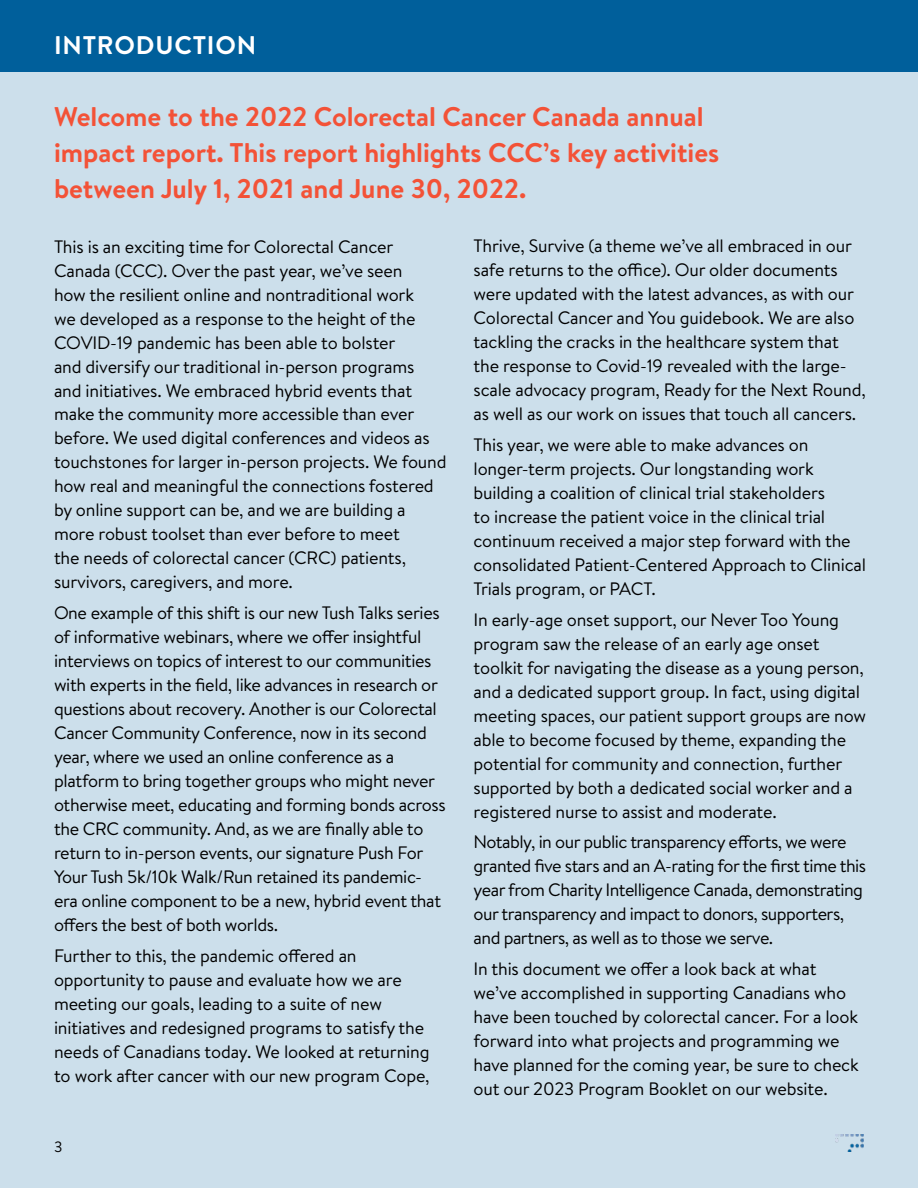
<style>
.page{position:relative;width:918px;height:1188px;background:#fff}
.page>*{position:absolute;margin:0;border:0;box-sizing:border-box;transform-origin:0 0}
.t1{font:700 27px/36px "Brandon Text";color:#f35237}
.t2{font:700 25.5px "Brandon Text";letter-spacing:.03em;color:#fff}
.t3{font:18px/24px "Brandon Text";letter-spacing:-.01em;color:#000}
.t4{font:18px/24px "Brandon Text";letter-spacing:-.03em;color:#000}
.t5{font:15px "Brandon Text";color:#000}
</style>
<div class="page">
<div style="left:0;top:71px;width:918px;height:1117px;background:#ccdfeb"></div>
<div style="left:0;top:0;width:918px;height:71px;background:#005f9b"></div>
<img style="left:836px;top:1134px;width:28px;height:18px">
<h2 class="t2" style="left:54px;top:35px;width:203px">INTRODUCTION</h2>
<h1 class="t1" style="left:54px;top:101px;width:667px">Welcome to the 2022 Colorectal Cancer Canada annual impact report. This report highlights CCC’s key activities between July 1, 2021 and June 30, 2022.</h1>
<p class="t3" style="left:54px;top:236px;width:394px">This is an exciting time for Colorectal Cancer Canada (CCC). Over the past year, we’ve seen<br>how the resilient online and nontraditional work<br>we developed as a response to the height of the COVID-19 pandemic has been able to bolster<br>and diversify our traditional in-person programs and initiatives. We embraced hybrid events that make the community more accessible than ever before. We used digital conferences and videos as touchstones for larger in-person projects. We found how real and meaningful the connections fostered by online support can be, and we are building a more robust toolset than ever before to meet<br>the needs of colorectal cancer (CRC) patients, survivors, caregivers, and more.</p>
<p class="t3" style="left:54px;top:603px;width:393px">One example of this shift is our new Tush Talks series of informative webinars, where we offer insightful interviews on topics of interest to our communities with experts in the field, like advances in research or questions about recovery. Another is our Colorectal Cancer Community Conference, now in its second year, where we used an online conference as a platform to bring together groups who might never otherwise meet, educating and forming bonds across the CRC community. And, as we are finally able to return to in-person events, our signature Push For Your Tush 5k/10k Walk/Run retained its pandemic&shy;era online component to be a new, hybrid event that offers the best of both worlds.</p>
<p class="t3" style="left:54px;top:945px;width:377px">Further to this, the pandemic offered an opportunity to pause and evaluate how we are meeting our goals, leading to a suite of new initiatives and redesigned programs to satisfy the needs of Canadians today. We looked at returning to work after cancer with our new program Cope,</p>
<p class="t3" style="left:474px;top:236px;width:394px">Thrive, Survive (a theme we’ve all embraced in our safe returns to the office). Our older documents were updated with the latest advances, as with our Colorectal Cancer and You guidebook. We are also tackling the cracks in the healthcare system that the response to Covid-19 revealed with the large&shy;scale advocacy program, Ready for the Next Round, as well as our work on issues that touch all cancers.</p>
<p class="t3" style="left:474px;top:434px;width:394px">This year, we were able to make advances on longer-term projects. Our longstanding work building a coalition of clinical trial stakeholders<br>to increase the patient voice in the clinical trial continuum received a major step forward with the consolidated Patient-Centered Approach to Clinical Trials program, or PACT.</p>
<p class="t3" style="left:474px;top:609px;width:394px">In early-age onset support, our Never Too Young program saw the release of an early age onset toolkit for navigating the disease as a young person, and a dedicated support group. In fact, using digital meeting spaces, our patient support groups are now able to become focused by theme, expanding the potential for community and connection, further supported by both a dedicated social worker and a registered nurse to assist and moderate.</p>
<p class="t4" style="left:474px;top:832px;width:394px">Notably, in our public transparency efforts, we were granted five stars and an A-rating for the first time this year from Charity Intelligence Canada, demonstrating our transparency and impact to donors, supporters, and partners, as well as to those we serve.</p>
<p class="t3" style="left:474px;top:959px;width:387px">In this document we offer a look back at what we’ve accomplished in supporting Canadians who have been touched by colorectal cancer. For a look forward into what projects and programming we have planned for the coming year, be sure to check out our 2023 Program Booklet on our website.</p>
<p class="t5" style="left:54px;top:1141px;width:10px">3</p>
</div>
